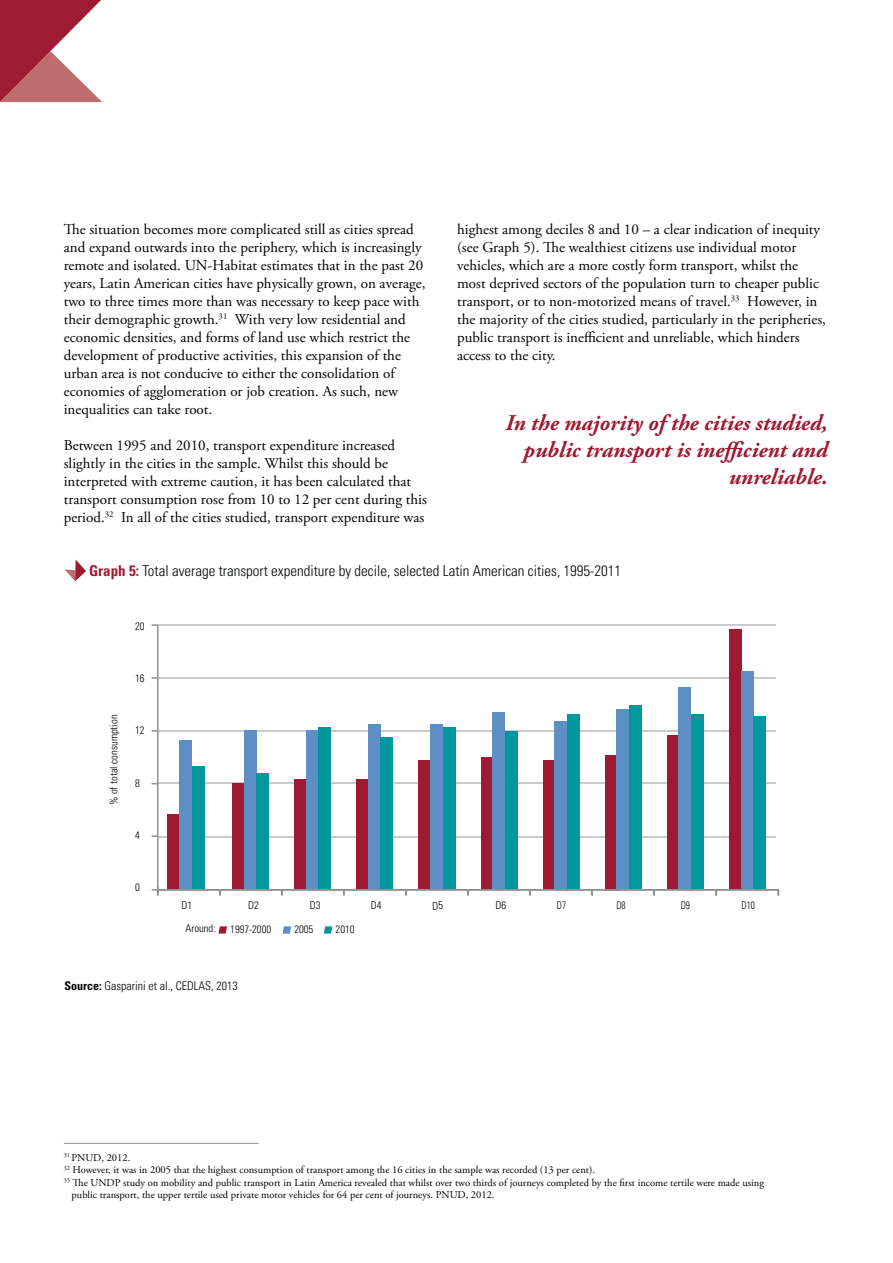
<style>
.page{position:relative;width:893px;height:1263px;background:#fff}
.page>*{position:absolute;margin:0;border:0;box-sizing:border-box;transform-origin:0 0}
.t1{font:italic 700 22.5px/27px "Adobe Garamond Pro";color:#9f1a33;text-align:right}
.t2{font:15px/18px "Adobe Garamond Pro";color:#010202}
.t3{font:300 condensed 15px "Univers LT";color:#030806}
.t4{font:300 condensed 12px "Univers LT";color:#010202}
.t5{font:300 condensed 10.65px "Univers LT Std";color:#010202}
.t6{font:300 condensed 10.65px "Univers LT Std";color:#010202;scale:.87 1}
.t7{font:10.5px "Adobe Garamond Pro";color:#010202}
.s1{font-weight:700;color:#9f1a33}
.s2{font-weight:700}
</style>
<div class="page">
<svg style="left:0;top:0;width:102px;height:102px"></svg>
<hr style="left:64px;top:1143px;width:194px;height:1px;background:#8f9294">
<svg style="left:65px;top:560px;width:21px;height:21px"></svg>
<svg style="left:156px;top:624px;width:620px;height:261px"></svg>
<svg style="left:218px;top:926px;width:9px;height:8px"></svg>
<svg style="left:283px;top:926px;width:8px;height:8px"></svg>
<svg style="left:324px;top:926px;width:8px;height:8px"></svg>
<svg style="left:152px;top:885px;width:628px;height:11px"></svg>
<p class="t2" style="left:64px;top:222px;width:363px">The situation becomes more complicated still as cities spread and expand outwards into the periphery, which is increasingly remote and isolated. UN-Habitat estimates that in the past 20 years, Latin American cities have physically grown, on average, two to three times more than was necessary to keep pace with their demographic growth.<sup>31</sup> With very low residential and economic densities, and forms of land use which restrict the development of productive activities, this expansion of the urban area is not conducive to either the consolidation of economies of agglomeration or job creation. As such, new inequalities can take root.</p>
<p class="t2" style="left:64px;top:438px;width:365px">Between 1995 and 2010, transport expenditure increased slightly in the cities in the sample. Whilst this should be interpreted with extreme caution, it has been calculated that transport consumption rose from 10 to 12 per cent during this period.<sup>32</sup> In all of the cities studied, transport expenditure was</p>
<p class="t2" style="left:457px;top:222px;width:370px">highest among deciles 8 and 10 – a clear indication of inequity (see Graph 5). The wealthiest citizens use individual motor vehicles, which are a more costly form transport, whilst the most deprived sectors of the population turn to cheaper public transport, or to non-motorized means of travel.<sup>33</sup> However, in the majority of the cities studied, particularly in the peripheries, public transport is inefficient and unreliable, which hinders access to the city.</p>
<h1 class="t1" style="left:505px;top:412px;width:324px">In the majority of the cities studied, public transport is inefficient and unreliable.</h1>
<p class="t3" style="left:89px;top:565px;width:533px"><span class="s1">Graph 5:</span> Total average transport expenditure by decile, selected Latin American cities, 1995-2011</p>
<p class="t5" style="left:135px;top:621px;width:11px">20</p>
<p class="t5" style="left:109px;top:805px;width:92px;rotate:-90deg">% of total consumption</p>
<p class="t5" style="left:135px;top:674px;width:11px">16</p>
<p class="t5" style="left:135px;top:726px;width:11px">12</p>
<p class="t5" style="left:135px;top:779px;width:6px">8</p>
<p class="t5" style="left:135px;top:831px;width:6px">4</p>
<p class="t5" style="left:135px;top:883px;width:6px">0</p>
<p class="t5" style="left:182px;top:901px;width:12px">D1</p>
<p class="t5" style="left:248px;top:901px;width:12px">D2</p>
<p class="t5" style="left:310px;top:901px;width:12px">D3</p>
<p class="t5" style="left:371px;top:901px;width:12px">D4</p>
<p class="t5" style="left:495px;top:901px;width:12px">D6</p>
<p class="t6" style="left:557px;top:901px;width:12px">D7</p>
<p class="t6" style="left:616px;top:901px;width:12px">D8</p>
<p class="t6" style="left:681px;top:901px;width:12px">D9</p>
<p class="t6" style="left:741px;top:901px;width:17px">D10</p>
<p class="t5" style="left:185px;top:924px;width:32px">Around:</p>
<p class="t5" style="left:230px;top:925px;width:42px">1997-2000</p>
<p class="t5" style="left:294px;top:925px;width:20px">2005</p>
<p class="t5" style="left:336px;top:925px;width:20px">2010</p>
<p class="t4" style="left:65px;top:981px;width:175px"><span class="s2">Source:</span> Gasparini et al., CEDLAS, 2013</p>
<p class="t7" style="left:64px;top:1153px;width:68px"><sup>31</sup> PNUD, 2012.</p>
<p class="t7" style="left:64px;top:1166px;width:533px"><sup>32</sup> However, it was in 2005 that the highest consumption of transport among the 16 cities in the sample was recorded (13 per cent).</p>
<p class="t7" style="left:64px;top:1178px;width:702px"><sup>33</sup> The UNDP study on mobility and public transport in Latin America revealed that whilst over two thirds of journeys completed by the first income tertile were made using</p>
<p class="t7" style="left:72px;top:1191px;width:424px">public transport, the upper tertile used private motor vehicles for 64 per cent of journeys. PNUD, 2012.</p>
</div>
